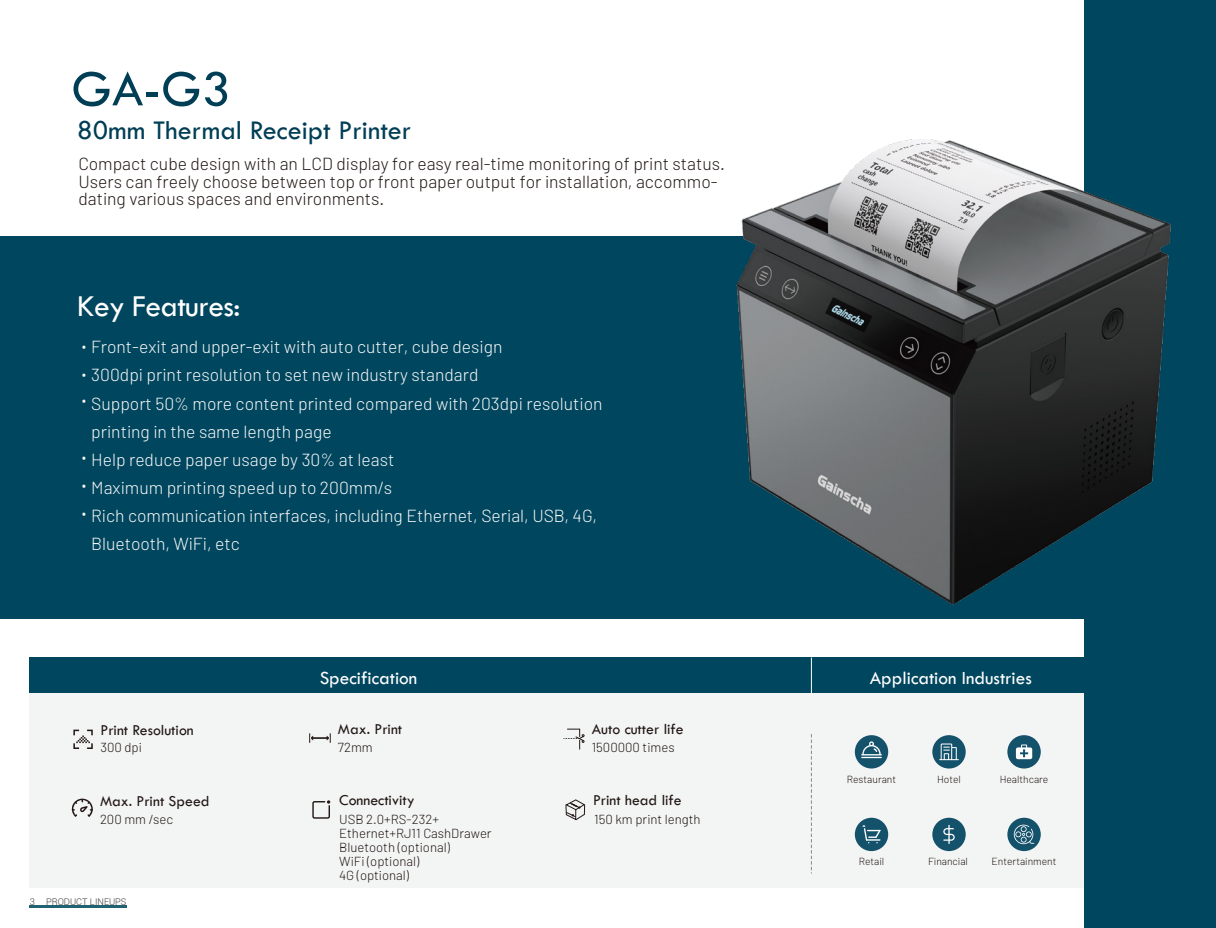
<style>
.page{position:relative;width:1216px;height:928px;background:#fff}
.page>*{position:absolute;margin:0;border:0;box-sizing:border-box;transform-origin:0 0}
.t1{font:52.5px "Tw Cen";color:#003e56}
.t2{font:31.5px "Tw Cen";letter-spacing:-.02em;color:#fff}
.t3{font:28px "Tw Cen";color:#003e56}
.t4{font:19.25px "Tw Cen";color:#fff}
.t5{font:17.5px/28.2px "Barlow";color:#f7f8f8}
.t6{font:17.5px/17.5px "Barlow";color:#221815}
.t7{font:15.75px "Tw Cen";color:#221815}
.t8{font:300 15.75px/26.9px "Roboto";color:#f7f8f8;text-align:justify}
.t9{font:13.12px/14px "Barlow";color:#221815}
.t10{font:10.33px "Barlow";color:#221815}
.t11{font:300 9.28px "Roboto";color:#3e3a39}
</style>
<div class="page">
<div style="left:30px;top:657px;width:1156px;height:36px;background:#00465e"></div>
<div style="left:30px;top:693px;width:1156px;height:194px;background:#f2f3f3"></div>
<div style="left:0;top:236px;width:1215px;height:383px;background:#00465e"></div>
<svg style="left:73px;top:729px;width:20px;height:20px"></svg>
<svg style="left:309px;top:733px;width:22px;height:9px"></svg>
<svg style="left:71px;top:798px;width:22px;height:18px"></svg>
<svg style="left:312px;top:800px;width:19px;height:19px"></svg>
<svg style="left:811px;top:734px;width:1px;height:139px"></svg>
<div style="left:854px;top:817px;width:34px;height:34px;background:#14516b;border-radius:50%"></div>
<hr style="left:811px;top:657px;width:1px;height:36px;background:#fff">
<svg style="left:862px;top:825px;width:18px;height:18px"></svg>
<div style="left:854px;top:735px;width:34px;height:33px;background:#14516b;border-radius:50%"></div>
<div style="left:932px;top:735px;width:33px;height:33px;background:#14516b;border-radius:50%"></div>
<div style="left:932px;top:817px;width:33px;height:34px;background:#14516b;border-radius:50%"></div>
<div style="left:1007px;top:817px;width:33px;height:34px;background:#14516b;border-radius:50%"></div>
<div style="left:1007px;top:735px;width:33px;height:33px;background:#14516b;border-radius:50%"></div>
<svg style="left:861px;top:741px;width:20px;height:17px"></svg>
<svg style="left:939px;top:743px;width:19px;height:17px"></svg>
<svg style="left:1015px;top:744px;width:17px;height:15px"></svg>
<svg style="left:563px;top:728px;width:21px;height:21px"></svg>
<svg style="left:565px;top:799px;width:21px;height:22px"></svg>
<svg style="left:943px;top:825px;width:11px;height:19px"></svg>
<svg style="left:1013px;top:824px;width:21px;height:20px"></svg>
<div style="left:1084px;top:602px;width:131px;height:326px;background:#00465e"></div>
<div style="left:1084px;top:0;width:131px;height:238px;background:#00465e"></div>
<hr style="left:30px;top:905px;width:97px;height:2px;background:#206271">
<img style="left:736px;top:139px;width:435px;height:466px">
<h1 class="t1" style="left:71px;top:57px;width:161px">GA-G3</h1>
<h3 class="t3" style="left:77px;top:113px;width:335px">80mm Thermal Receipt Printer</h3>
<p class="t6" style="left:78px;top:155px;width:648px">Compact cube design with an LCD display for easy real-time monitoring of print status.<br>Users can freely choose between top or front paper output for installation, accommo&shy;dating various spaces and environments.</p>
<h2 class="t2" style="left:77px;top:287px;width:164px">Key Features:</h2>
<p class="t5" style="left:91px;top:332px;width:513px">Front-exit and upper-exit with auto cutter, cube design<br>300dpi print resolution to set new industry standard<br>Support 50% more content printed compared with 203dpi resolution printing in the same length page<br>Help reduce paper usage by 30% at least<br>Maximum printing speed up to 200mm/s<br>Rich communication interfaces, including Ethernet, Serial, USB, 4G, Bluetooth, WiFi, etc</p>
<p class="t8" style="left:81px;top:334px;width:7px">• • •</p>
<p class="t8" style="left:81px;top:444px;width:7px;line-height:28.2px">• • •</p>
<p class="t4" style="left:320px;top:666px;width:99px">Specification</p>
<p class="t7" style="left:100px;top:720px;width:95px">Print Resolution</p>
<p class="t7" style="left:338px;top:719px;width:66px">Max. Print</p>
<p class="t7" style="left:591px;top:719px;width:93px">Auto cutter life</p>
<p class="t9" style="left:100px;top:740px;width:43px">300 dpi</p>
<p class="t9" style="left:338px;top:740px;width:36px">72mm</p>
<p class="t9" style="left:591px;top:740px;width:84px">1500000 times</p>
<p class="t7" style="left:100px;top:791px;width:111px">Max. Print Speed</p>
<p class="t7" style="left:339px;top:791px;width:77px">Connectivity</p>
<p class="t7" style="left:593px;top:791px;width:90px">Print head life</p>
<p class="t9" style="left:100px;top:812px;width:75px">200 mm /sec</p>
<p class="t9" style="left:339px;top:812px;width:154px">USB 2.0+RS-232+<br>Ethernet+RJ11 CashDrawer<br>Bluetooth (optional)<br>WiFi (optional)<br>4G (optional)</p>
<p class="t9" style="left:594px;top:812px;width:108px">150 km print length</p>
<p class="t11" style="left:30px;top:895px;width:98px">3 PRODUCT LINEUPS</p>
<p class="t4" style="left:869px;top:666px;width:164px">Application Industries</p>
<p class="t10" style="left:846px;top:772px;width:51px">Restaurant</p>
<p class="t10" style="left:937px;top:772px;width:25px">Hotel</p>
<p class="t10" style="left:999px;top:772px;width:50px">Healthcare</p>
<p class="t10" style="left:858px;top:855px;width:27px">Retail</p>
<p class="t10" style="left:928px;top:855px;width:41px">Financial</p>
<p class="t10" style="left:991px;top:855px;width:66px">Entertainment</p>
</div>
